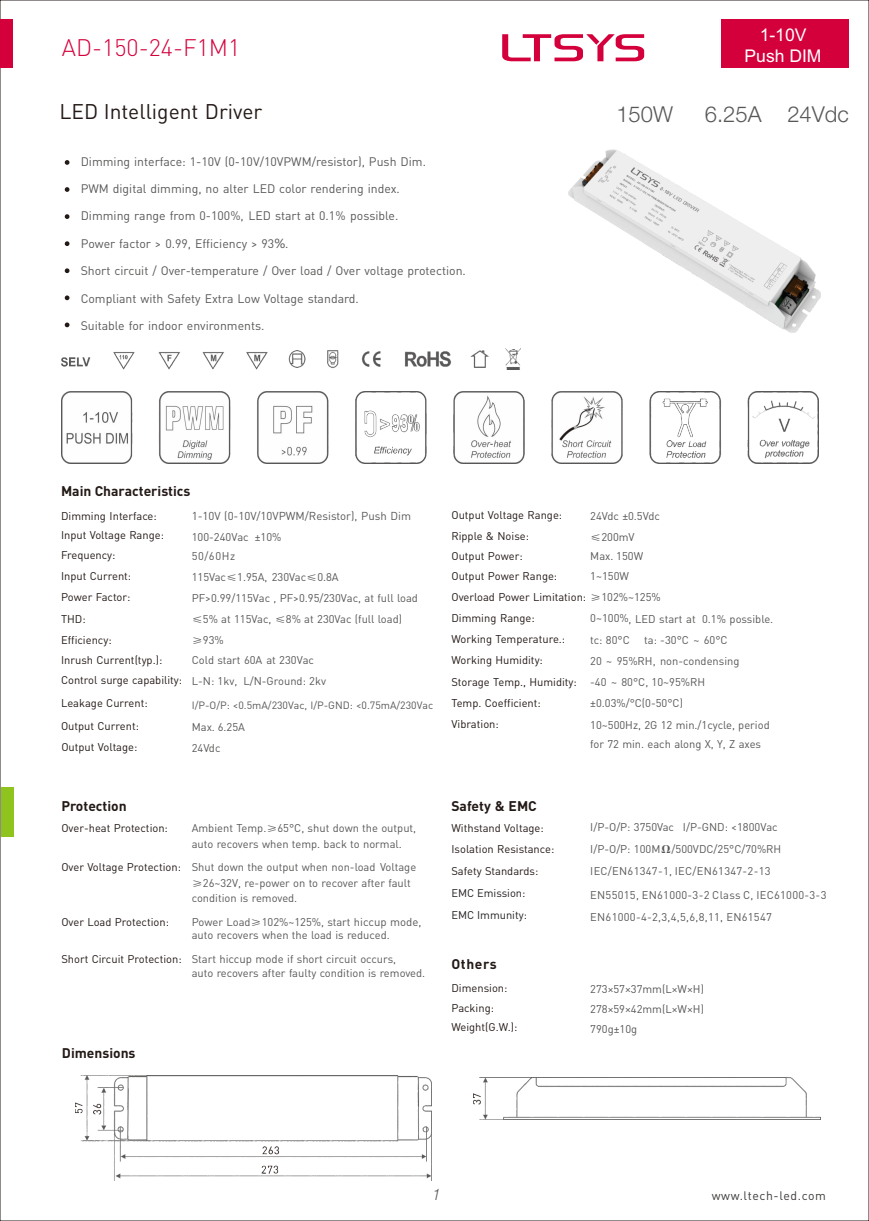
<style>
.page{position:relative;width:869px;height:1221px;background:#fff}
.page>*{position:absolute;margin:0;border:0;box-sizing:border-box;transform-origin:0 0}
.t1{font:300 23.62px "DIN";color:#d4003c}
.t2{font:300 22.05px "Helvetica Neue LT Com";color:#595857}
.t3{font:21px "DIN Pro";color:#231916}
.t4{font:17.5px/21px "Arial Unicode MS";color:#fff;text-align:center}
.t5{font:italic 300 condensed 15.75px "Helvetica Neue LT";color:#595857}
.t6{font:700 13.83px "DIN Pro";color:#231916}
.t7{font:12.25px/26.8px "DIN Pro";color:#595857}
.t8{font:12.25px "DIN Pro";letter-spacing:.05em;color:#3f3b3a}
.t9{font:11.38px "DIN Pro";color:#595857}
.t10{font:11.2px/21.2px "DIN Pro";color:#595857}
.t11{font:11.2px/22.2px "DIN Pro";color:#231916}
.t12{font:11.2px/22.8px "DIN Pro";letter-spacing:.025em;color:#595857}
.t13{font:10.5px "DIN Pro";color:#595857}
.s1{font-family:"Microsoft Ya Hei"}
.s2{font-family:"FZDBSJW GB1 0"}
.s3{font-family:"FZDBSJW GB1 0";color:#595857}
.s4{color:#595857}
.s5{font-size:11.38px}
.s6{color:#241f21}
</style>
<div class="page">
<img style="left:61px;top:392px;width:756px;height:71px">
<div style="left:1px;top:786px;width:12px;height:50px;background:#8fc41f"></div>
<div style="left:1px;top:19px;width:12px;height:49px;background:#d4003c"></div>
<svg style="left:65px;top:160px;width:4px;height:5px"></svg>
<svg style="left:65px;top:322px;width:4px;height:5px"></svg>
<svg style="left:65px;top:295px;width:4px;height:5px"></svg>
<svg style="left:65px;top:268px;width:4px;height:5px"></svg>
<svg style="left:65px;top:241px;width:4px;height:5px"></svg>
<svg style="left:65px;top:214px;width:4px;height:5px"></svg>
<svg style="left:65px;top:187px;width:4px;height:5px"></svg>
<img style="left:75px;top:1075px;width:356px;height:105px">
<img style="left:473px;top:1077px;width:347px;height:42px">
<div style="left:720px;top:19px;width:128px;height:49px;background:#d4003c"></div>
<img style="left:568px;top:149px;width:252px;height:183px">
<svg style="left:502px;top:34px;width:142px;height:27px"></svg>
<img style="left:62px;top:348px;width:458px;height:21px">
<h1 class="t1" style="left:62px;top:39px;width:180px">AD-150-24-F1M1</h1>
<h3 class="t4" style="left:744px;top:26px;width:78px">1-10V<br>Push DIM</h3>
<h3 class="t3" style="left:59px;top:103px;width:204px">LED Intelligent Driver</h3>
<h2 class="t2" style="left:616px;top:106px;width:58px">150W</h2>
<h2 class="t2" style="left:704px;top:106px;width:145px">6.25A 24Vdc</h2>
<p class="t7" style="left:81px;top:149px;width:346px">Dimming interface: 1-10V (0-10V/10VPWM/resistor), Push Dim.</p>
<p class="t7" style="left:81px;top:177px;width:320px">PWM digital dimming, no alter LED color rendering index.<br>Dimming range from 0-100%, LED start at 0.1% possible.</p>
<p class="t7" style="left:81px;top:231px;width:209px">Power factor &gt; 0.99, Efficiency &gt; 93<span class="s1">%</span>.</p>
<p class="t7" style="left:81px;top:258px;width:386px">Short circuit / Over-temperature / Over load / Over voltage protection.</p>
<p class="t7" style="left:81px;top:286px;width:279px">Compliant with Safety Extra Low Voltage standard.<br>Suitable for indoor environments.</p>
<p class="t6" style="left:61px;top:485px;width:131px">Main Characteristics</p>
<p class="t11" style="left:61px;top:506px;width:97px">Dimming Interface:</p>
<p class="t9" style="left:192px;top:511px;width:221px">1-10V (0-10V/10VPWM/Resistor), Push Dim</p>
<p class="t11" style="left:61px;top:525px;width:104px">Input Voltage Range:</p>
<p class="t10" style="left:192px;top:527px;width:91px">100-240Vac ±10%</p>
<p class="t11" style="left:61px;top:545px;width:56px">Frequency:</p>
<p class="t10" style="left:192px;top:546px;width:45px">50/60Hz</p>
<p class="t11" style="left:451px;top:505px;width:112px;line-height:20.7px">Output Voltage Range:<br>Ripple &amp; Noise:<br>Output Power:</p>
<p class="t10" style="left:590px;top:507px;width:71px">24Vdc ±0.5Vdc <span class="s2">≤</span>200mV</p>
<p class="t10" style="left:590px;top:546px;width:54px">Max. 150W</p>
<p class="t11" style="left:61px;top:565px;width:72px">Input Current:</p>
<p class="t10" style="left:192px;top:567px;width:148px">115Vac<span class="s2">≤</span>1.95A, 230Vac<span class="s2">≤</span>0.8A</p>
<p class="t11" style="left:61px;top:586px;width:71px">Power Factor:</p>
<p class="t10" style="left:192px;top:588px;width:228px">PF&gt;0.99/115Vac , PF&gt;0.95/230Vac, at full load</p>
<p class="t11" style="left:61px;top:608px;width:26px">THD:</p>
<p class="t10" style="left:192px;top:609px;width:212px"><span class="s2">≤</span>5% at 115Vac, <span class="s2">≤</span>8% at 230Vac (full load)</p>
<p class="t11" style="left:61px;top:631px;width:103px;line-height:19.6px">Efficiency:<br>Inrush Current(typ.):</p>
<p class="t11" style="left:61px;top:670px;width:123px">Control surge capability:<br>Leakage Current:<br>Output Current:<br>Output Voltage:</p>
<p class="t10" style="left:192px;top:630px;width:33px"><span class="s2">≥</span>93%</p>
<p class="t10" style="left:192px;top:650px;width:136px">Cold start 60A at 230Vac<br>L-N: 1kv, L/N-Ground: 2kv</p>
<p class="t13" style="left:192px;top:701px;width:243px">I/P-O/P: &lt;0.5mA/230Vac, I/P-GND: &lt;0.75mA/230Vac</p>
<p class="t10" style="left:192px;top:717px;width:55px">Max. 6.25A<br>24Vdc</p>
<p class="t10" style="left:590px;top:566px;width:40px">1~150W</p>
<p class="t11" style="left:451px;top:567px;width:211px;line-height:20.7px">Output Power Range:<br>Overload Power Limitation: <span class="s3">≥</span><span class="s4">102%~125%</span></p>
<p class="t11" style="left:451px;top:607px;width:85px">Dimming Range:</p>
<p class="t10" style="left:590px;top:609px;width:184px">0~100%, LED start at 0.1% possible.</p>
<p class="t11" style="left:451px;top:629px;width:127px;line-height:21.3px">Working Temperature.:<br>Working Humidity:<br>Storage Temp., Humidity:<br>Temp. Coefficient:<br>Vibration:</p>
<p class="t10" style="left:590px;top:630px;width:41px">tc: 80°C</p>
<p class="t10" style="left:590px;top:630px;width:151px;text-indent:54px">ta: -30°C ~ 60°C<br>20 ~ 95%RH, non-condensing -40 ~ 80°C, 10~95%RH ±0.03%/°C(0-50°C)</p>
<p class="t10" style="left:590px;top:717px;width:181px;line-height:18.6px">10~500Hz, 2G 12 min./1cycle, period for 72 min. each along X, Y, Z axes</p>
<p class="t6" style="left:61px;top:800px;width:67px">Protection</p>
<p class="t6" style="left:451px;top:800px;width:87px">Safety &amp; EMC</p>
<p class="t11" style="left:61px;top:818px;width:108px">Over-heat Protection:</p>
<p class="t10" style="left:192px;top:821px;width:226px;line-height:15.6px">Ambient Temp.<span class="s2">≥</span>65°C, shut down the output, auto recovers when temp. back to normal.</p>
<p class="t11" style="left:61px;top:856px;width:121px">Over Voltage Protection:</p>
<p class="t10" style="left:192px;top:860px;width:226px;line-height:15.6px">Shut down the output when non-load Voltage <span class="s2">≥</span>26~32V, re-power on to recover after fault condition is removed.</p>
<p class="t11" style="left:61px;top:911px;width:109px">Over Load Protection:</p>
<p class="t11" style="left:61px;top:949px;width:122px">Short Circuit Protection:</p>
<p class="t10" style="left:192px;top:915px;width:231px;line-height:13.7px">Power Load<span class="s2">≥</span>102%~125%, start h<span class="s5">iccup mode, </span>auto recovers when the load is reduced.</p>
<p class="t10" style="left:192px;top:953px;width:235px;line-height:13.7px">Start h<span class="s5">iccup mode</span> if short circuit occurs,<br>auto recovers after faulty condition is removed.</p>
<p class="t11" style="left:451px;top:817px;width:94px">Withstand Voltage:</p>
<p class="t10" style="left:590px;top:817px;width:189px">I/P-O/P: 3750Vac I/P-GND: &lt;1800Vac</p>
<p class="t11" style="left:451px;top:838px;width:104px">Isolation Resistance:<br>Safety Standards:<br><span class="s6">EMC Emission</span>:<br><span class="s6">EMC Immunity</span>:</p>
<p class="t12" style="left:590px;top:838px;width:237px">I/P-O/P: 100M<span class="s2">Ω</span>/500VDC/25°C/70%RH IEC/EN61347-1, IEC/EN61347-2-13<br>EN55015, EN61000-3-2 Class C, IEC61000-3-3<br>EN61000-4-2,3,4,5,6,8,11, EN61547</p>
<p class="t6" style="left:451px;top:958px;width:47px">Others</p>
<p class="t11" style="left:451px;top:979px;width:67px;line-height:19.4px">Dimension:<br>Packing:<br>Weight(G.W.):</p>
<p class="t10" style="left:590px;top:980px;width:115px;line-height:19.6px;text-align:justify">273×57×37mm(L×W×H)<br>278×59×42mm(L×W×H)<br>790g±10g</p>
<p class="t6" style="left:62px;top:1047px;width:75px">Dimensions</p>
<h3 class="t5" style="left:431px;top:1185px;width:9px">1</h3>
<p class="t8" style="left:711px;top:1190px;width:116px">www.ltech-led.com</p>
</div>
